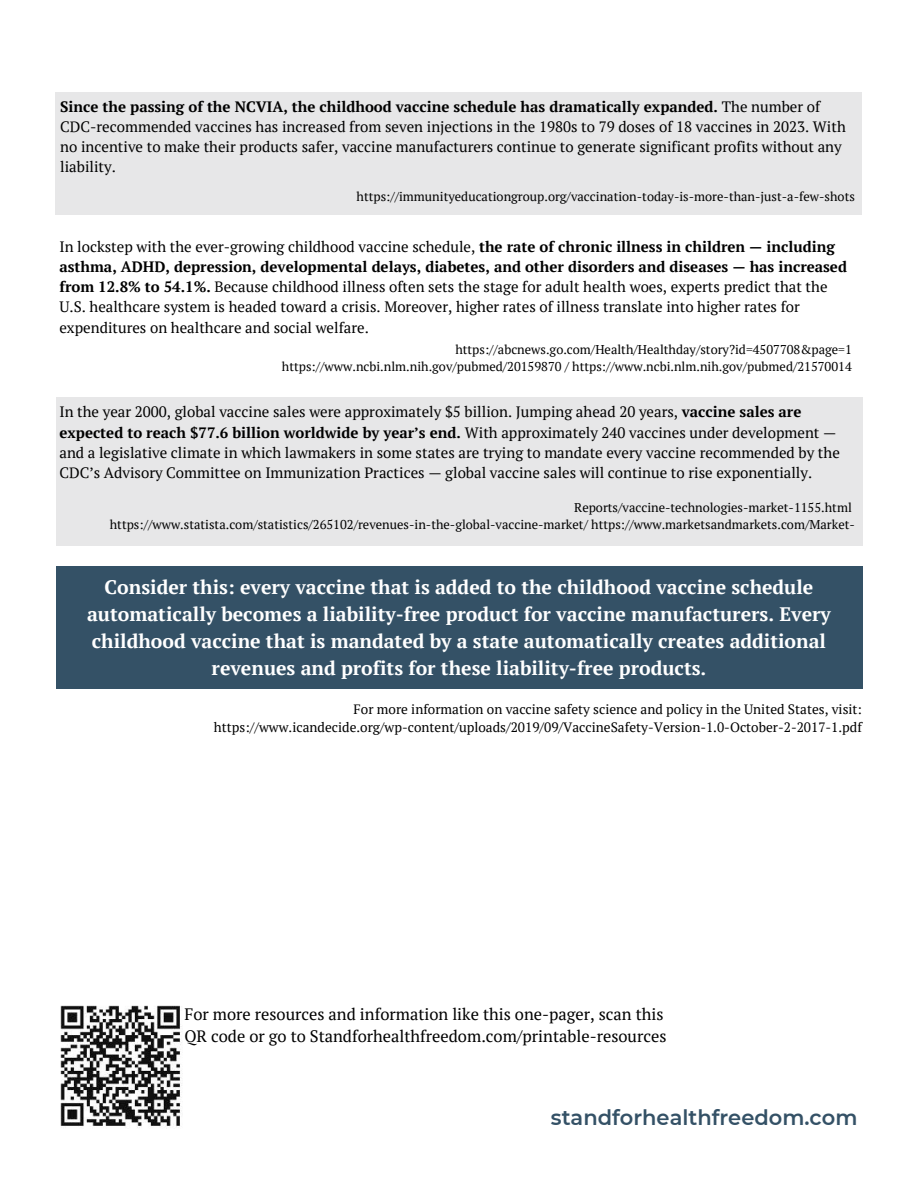
<style>
.page{position:relative;width:918px;height:1188px;background:#fff}
.page>*{position:absolute;margin:0;border:0;box-sizing:border-box;transform-origin:0 0}
.t1{font:600 21px "Montserrat";color:#345166}
.t2{font:700 19.5px/27px "PT Serif";color:#fff;text-align:center}
.t3{font:16.5px/22.5px "PT Serif";color:#000}
.t4{font:15px/20.2px "PT Serif";color:#000}
.t5{font:13.5px/18px "PT Serif";color:#000;text-align:right}
.t6{font:12.75px/17px "PT Serif";color:#000;text-align:right}
.s1{font-weight:700}
</style>
<div class="page">
<div style="left:55px;top:92px;width:807px;height:123px;background:#e7e7e8"></div>
<div style="left:56px;top:398px;width:807px;height:148px;background:#e7e7e8"></div>
<div style="left:56px;top:566px;width:807px;height:123px;background:#345166"></div>
<img style="left:60px;top:1005px;width:122px;height:124px">
<p class="t4" style="left:60px;top:96px;width:787px"><span class="s1">Since the passing of the NCVIA, the childhood vaccine schedule has dramatically expanded.</span> The number of CDC-recommended vaccines has increased from seven injections in the 1980s to 79 doses of 18 vaccines in 2023. With no incentive to make their products safer, vaccine manufacturers continue to generate significant profits without any liability.</p>
<p class="t6" style="left:357px;top:187px;width:500px">https://immunityeducationgroup.org/vaccination-today-is-more-than-just-a-few-shots</p>
<p class="t4" style="left:59px;top:236px;width:789px">In lockstep with the ever-growing childhood vaccine schedule, <span class="s1">the rate of chronic illness in children — including asthma, ADHD, depression, developmental delays, diabetes, and other disorders and diseases — has increased from 12.8% to 54.1%.</span> Because childhood illness often sets the stage for adult health woes, experts predict that the U.S. healthcare system is headed toward a crisis. Moreover, higher rates of illness translate into higher rates for expenditures on healthcare and social welfare.</p>
<p class="t6" style="left:282px;top:341px;width:571px">https://abcnews.go.com/Health/Healthday/story?id=4507708&amp;page=1 https://www.ncbi.nlm.nih.gov/pubmed/20159870 / https://www.ncbi.nlm.nih.gov/pubmed/21570014</p>
<p class="t4" style="left:59px;top:402px;width:782px">In the year 2000, global vaccine sales were approximately $5 billion. Jumping ahead 20 years, <span class="s1">vaccine sales are expected to reach $77.6 billion worldwide by year’s end.</span> With approximately 240 vaccines under development — and a legislative climate in which lawmakers in some states are trying to mandate every vaccine recommended by the CDC’s Advisory Committee on Immunization Practices — global vaccine sales will continue to rise exponentially.</p>
<p class="t6" style="left:110px;top:499px;width:747px">Reports/vaccine-technologies-market-1155.html https://www.statista.com/statistics/265102/revenues-in-the-global-vaccine-market/ https://www.marketsandmarkets.com/Market-</p>
<p class="t2" style="left:87px;top:573px;width:745px">Consider this: every vaccine that is added to the childhood vaccine schedule automatically becomes a liability-free product for vaccine manufacturers. Every childhood vaccine that is mandated by a state automatically creates additional revenues and profits for these liability-free products.</p>
<p class="t5" style="left:214px;top:701px;width:650px">For more information on vaccine safety science and policy in the United States, visit: https://www.icandecide.org/wp-content/uploads/2019/09/VaccineSafety-Version-1.0-October-2-2017-1.pdf</p>
<p class="t3" style="left:184px;top:1002px;width:484px">For more resources and information like this one-pager, scan this<br>QR code or go to Standforhealthfreedom.com/printable-resources</p>
<h1 class="t1" style="left:551px;top:1103px;width:308px">standforhealthfreedom.com</h1>
</div>
